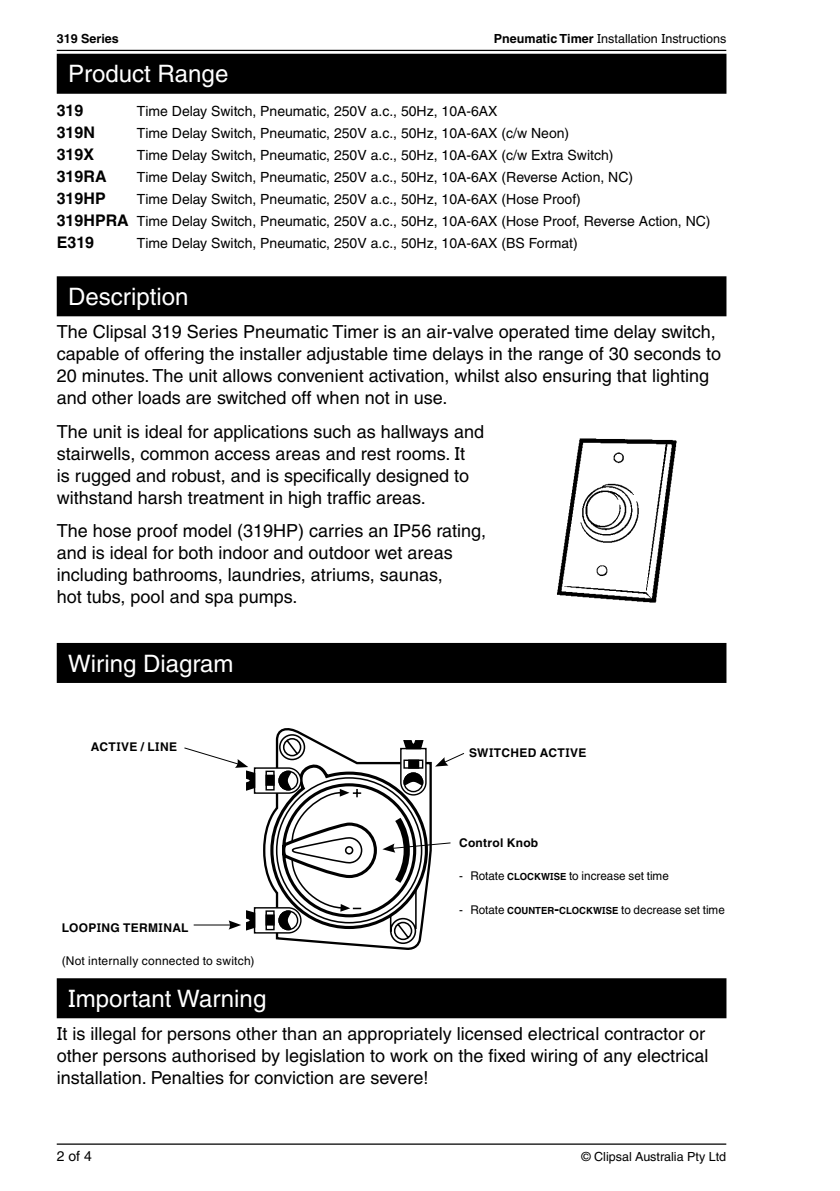
<style>
.page{position:relative;width:840px;height:1191px;background:#fff}
.page>*{position:absolute;margin:0;border:0;box-sizing:border-box;transform-origin:0 0}
.t1{font:500 24px "Helveticasi";color:#fff}
.t2{font:500 18px/22px "Helveticasi";color:#000}
.t3{font:700 16px "Helveticasi";color:#000}
.t4{font:500 14px/22px "Helveticasi";color:#000}
.t5{font:500 12.6px "Helveticasi";color:#000}
.t6{font:700 12.6px "Helveticasi";color:#000}
.t7{font:500 12px "Helveticasi";letter-spacing:.005em;color:#000}
.t8{font:700 12px "Helveticasi";letter-spacing:.03em;color:#000}
.s1{font-weight:700}
.s2{font-weight:700;font-size:16px}
.s3{font-weight:700;font-size:9.8px}
.s4{font-weight:700;font-size:14px}
</style>
<div class="page">
<hr style="left:57px;top:50px;width:668px;height:1px;background:#000">
<hr style="left:57px;top:1143px;width:668px;height:1px;background:#000">
<div style="left:57px;top:54px;width:669px;height:40px;background:#000"></div>
<div style="left:57px;top:276px;width:669px;height:40px;background:#000"></div>
<div style="left:57px;top:643px;width:669px;height:40px;background:#000"></div>
<div style="left:57px;top:978px;width:669px;height:40px;background:#000"></div>
<img style="left:557px;top:439px;width:120px;height:164px">
<svg style="left:184px;top:728px;width:281px;height:222px"></svg>
<p class="t6" style="left:57px;top:31px;width:64px">319 SERIES</p>
<p class="t5" style="left:493px;top:31px;width:234px"><span class="s1">PNEUMATIC TIMER</span> Installation Instructions</p>
<h1 class="t1" style="left:68px;top:60px;width:162px">Product Range</h1>
<p class="t3" style="left:57px;top:100px;width:28px">319</p>
<p class="t4" style="left:137px;top:100px;width:362px">Time Delay Switch, Pneumatic, 250V a.c., 50Hz, 10A-6AX</p>
<p class="t3" style="left:57px;top:122px;width:40px">319N</p>
<p class="t4" style="left:137px;top:122px;width:433px">Time Delay Switch, Pneumatic, 250V a.c., 50Hz, 10A-6AX (c/w Neon)</p>
<p class="t3" style="left:57px;top:144px;width:39px">319X</p>
<p class="t4" style="left:137px;top:144px;width:478px">Time Delay Switch, Pneumatic, 250V a.c., 50Hz, 10A-6AX (c/w Extra Switch)</p>
<p class="t3" style="left:57px;top:166px;width:51px">319RA</p>
<p class="t4" style="left:137px;top:166px;width:497px">Time Delay Switch, Pneumatic, 250V a.c., 50Hz, 10A-6AX (Reverse Action, NC)</p>
<p class="t3" style="left:57px;top:188px;width:50px">319HP</p>
<p class="t4" style="left:57px;top:188px;width:655px;text-indent:80px">Time Delay Switch, Pneumatic, 250V a.c., 50Hz, 10A-6AX (Hose Proof)<br><span class="s2">319HPRA</span> Time Delay Switch, Pneumatic, 250V a.c., 50Hz, 10A-6AX (Hose Proof, Reverse Action, NC)</p>
<p class="t3" style="left:57px;top:232px;width:39px">E319</p>
<p class="t4" style="left:137px;top:232px;width:442px">Time Delay Switch, Pneumatic, 250V a.c., 50Hz, 10A-6AX (BS Format)</p>
<h1 class="t1" style="left:68px;top:283px;width:122px">Description</h1>
<p class="t2" style="left:57px;top:321px;width:665px">The Clipsal 319 Series Pneumatic Timer is an air-valve operated time delay switch, capable of offering the installer adjustable time delays in the range of 30 seconds to 20 minutes. The unit allows convenient activation, whilst also ensuring that lighting and other loads are switched off when not in use.</p>
<p class="t2" style="left:57px;top:420px;width:428px">The unit is ideal for applications such as hallways and stairwells, common access areas and rest rooms. It<br>is rugged and robust, and is specifically designed to withstand harsh treatment in high traffic areas.</p>
<p class="t2" style="left:57px;top:519px;width:431px">The hose proof model (319HP) carries an IP56 rating, and is ideal for both indoor and outdoor wet areas including bathrooms, laundries, atriums, saunas,<br>hot tubs, pool and spa pumps.</p>
<h1 class="t1" style="left:68px;top:649px;width:167px">Wiring Diagram</h1>
<p class="t8" style="left:91px;top:739px;width:78px">ACTIVE / LINE</p>
<p class="t8" style="left:62px;top:920px;width:128px">LOOPING TERMINAL</p>
<p class="t7" style="left:62px;top:953px;width:194px">(Not internally connected to switch)</p>
<p class="t8" style="left:469px;top:745px;width:117px">SWITCHE D ACTIVE</p>
<p class="t8" style="left:458px;top:835px;width:81px">CONTROL KNOB</p>
<p class="t7" style="left:459px;top:869px;width:211px">- Rotate <span class="s3">CLOCKWISE</span> to increase set time</p>
<p class="t7" style="left:459px;top:902px;width:267px">- Rotate <span class="s3">COUNTER</span><span class="s4">-</span><span class="s3">CLOCKWISE</span> to decrease set time</p>
<h1 class="t1" style="left:68px;top:984px;width:200px">Important Warning</h1>
<p class="t2" style="left:57px;top:1023px;width:653px">It is illegal for persons other than an appropriately licensed electrical contractor or other persons authorised by legislation to work on the fixed wiring of any electrical installation. Penalties for conviction are severe!</p>
<p class="t4" style="left:57px;top:1145px;width:37px">2 of 4</p>
<p class="t5" style="left:581px;top:1149px;width:146px">© Clipsal Australia Pty Ltd</p>
</div>
